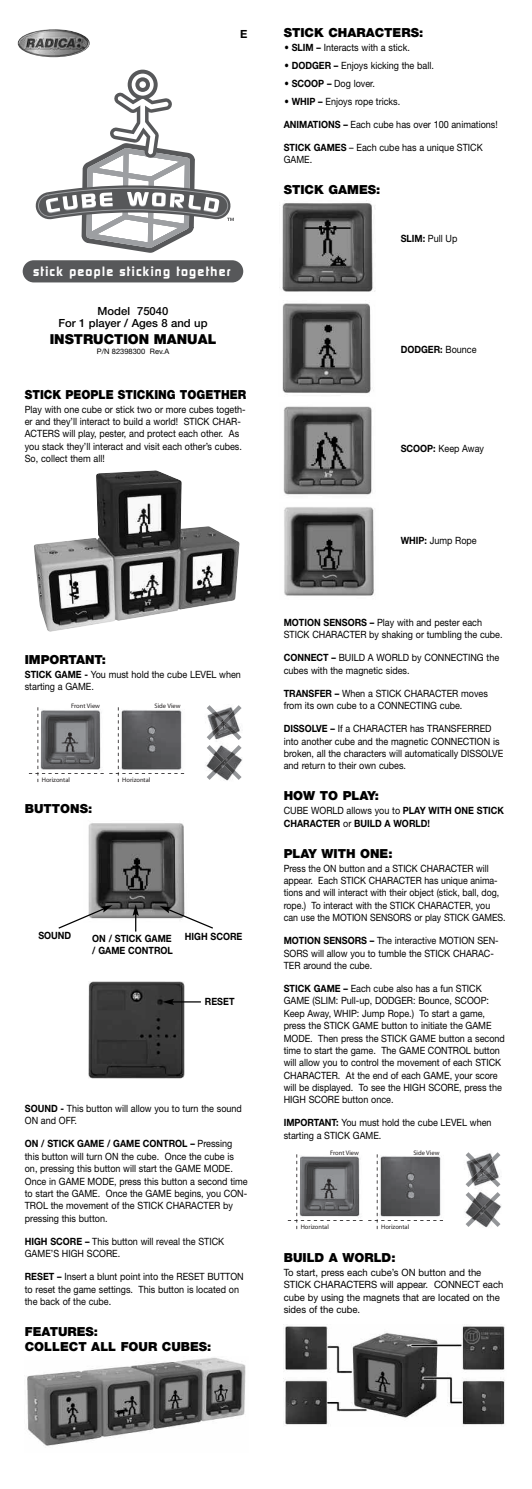
<style>
.page{position:relative;width:532px;height:1489px;background:#fff}
.page>*{position:absolute;margin:0;border:0;box-sizing:border-box;transform-origin:0 0}
.t1{font:900 13.75px "Helvetica Neue";color:#000}
.t2{font:700 12.75px "Dicot";color:#fff}
.t3{font:900 12.5px/14.9px "Helvetica Neue";color:#000}
.t4{font:900 12.5px "Helvetica Neue";color:#000;scale:.91 1}
.t5{font:500 11.25px/12.5px "Helvetica Neue";color:#000;text-align:center}
.t6{font:700 11.25px "Helvetica Neue";color:#000}
.t7{font:10px/12.4px "Helvetica Neue";color:#000;scale:.9 1}
.t8{font:10px/12.4px "Helvetica Neue";color:#000;scale:.88 1}
.t9{font:10px/12.4px "Helvetica Neue";color:#000;scale:.95 1}
.t10{font:700 10px/12.4px "Helvetica Neue";color:#000;scale:.9 1}
.t11{font:7.5px "Helvetica Neue";color:#000}
.t12{font:6.5px "Myriad";color:#231f20}
.s1{font-weight:700}
.s2{font-weight:400}
</style>
<div class="page">
<img style="left:18px;top:29px;width:72px;height:28px;border-radius:50%">
<svg style="left:35px;top:70px;width:199px;height:183px"></svg>
<div style="left:23px;top:260px;width:220px;height:22px;background:#57585a;border-radius:11px"></div>
<img style="left:34px;top:470px;width:205px;height:162px">
<img style="left:88px;top:823px;width:97px;height:96px">
<svg style="left:58px;top:905px;width:55px;height:24px"></svg>
<svg style="left:132px;top:904px;width:7px;height:27px"></svg>
<svg style="left:159px;top:905px;width:54px;height:24px"></svg>
<img style="left:27px;top:1357px;width:219px;height:89px">
<img style="left:282px;top:302px;width:89px;height:93px">
<img style="left:283px;top:406px;width:89px;height:89px">
<img style="left:284px;top:507px;width:90px;height:89px">
<img style="left:285px;top:1324px;width:220px;height:101px">
<img style="left:279px;top:200px;width:96px;height:92px">
<svg style="left:29px;top:707px;width:155px;height:75px"></svg>
<img style="left:207px;top:705px;width:34px;height:35px">
<img style="left:207px;top:745px;width:34px;height:34px">
<img style="left:88px;top:981px;width:97px;height:97px">
<svg style="left:162px;top:998px;width:39px;height:7px"></svg>
<svg style="left:288px;top:1154px;width:74px;height:74px"></svg>
<svg style="left:368px;top:1154px;width:75px;height:74px"></svg>
<img style="left:465px;top:1152px;width:35px;height:34px">
<img style="left:465px;top:1191px;width:35px;height:35px">
<p class="t6" style="left:240px;top:30px;width:9px">E</p>
<p class="t2" style="left:33px;top:264px;width:199px">stick people sticking together</p>
<p class="t5" style="left:58px;top:306px;width:150px">Model 75040<br>For 1 player / Ages 8 and up</p>
<h1 class="t1" style="left:50px;top:334px;width:168px">INSTRUCTION MANUAL</h1>
<p class="t11" style="left:97px;top:348px;width:74px">P/N 82398300 Rev.A</p>
<p class="t4" style="left:25px;top:389px;width:245px">STICK PEOPLE STICKING TOGETHER</p>
<p class="t7" style="left:25px;top:404px;width:247px">Play with one cube or stick two or more cubes togeth&shy;er and they’ll interact to build a world! STICK CHAR-ACTERS will play, pester, and protect each other. As you stack they’ll interact and visit each other’s cubes.<br>So, collect them all!</p>
<p class="t3" style="left:25px;top:653px;width:83px">IMPORTANT:</p>
<p class="t7" style="left:25px;top:669px;width:241px"><span class="s1">STICK GAME -</span> You must hold the cube LEVEL when starting a GAME.</p>
<p class="t12" style="left:71px;top:703px;width:30px">Fron View</p>
<p class="t12" style="left:154px;top:703px;width:28px">Side View</p>
<p class="t12" style="left:42px;top:777px;width:30px">Horizontal</p>
<p class="t12" style="left:122px;top:777px;width:30px">Horizontal</p>
<p class="t3" style="left:25px;top:802px;width:69px">BUTTONS:</p>
<p class="t10" style="left:38px;top:930px;width:38px">SOUND</p>
<p class="t10" style="left:92px;top:933px;width:91px">ON / STICK GAME / GAME CONTROL</p>
<p class="t10" style="left:185px;top:931px;width:65px">HIGH SCORE</p>
<p class="t10" style="left:205px;top:996px;width:34px">RESET</p>
<p class="t7" style="left:25px;top:1103px;width:242px"><span class="s1">SOUND -</span> This button will allow you to turn the sound<br>ON and OFF.</p>
<p class="t7" style="left:25px;top:1138px;width:249px"><span class="s1">ON / STICK GAME / GAME CONTROL –</span> Pressing this button will turn ON the cube. Once the cube is on, pressing this button will start the GAME MODE.<br>Once in GAME MODE, press this button a second time to start the GAME. Once the GAME begins, you CON-TROL the movement of the STICK CHARACTER by pressing this button.</p>
<p class="t7" style="left:25px;top:1235px;width:223px"><span class="s1">HIGH SCORE –</span> This button will reveal the STICK<br>GAME’S HIGH SCORE.</p>
<p class="t7" style="left:25px;top:1271px;width:245px"><span class="s1">RESET –</span> Insert a blunt point into the RESET BUTTON to reset the game settings. This button is located on the back of the cube.</p>
<p class="t3" style="left:25px;top:1324px;width:188px">FEATURES:<br>COLLECT ALL FOUR CUBES:</p>
<p class="t3" style="left:283px;top:26px;width:141px">STICK CHARACTERS:</p>
<p class="t7" style="left:284px;top:43px;width:141px">• <span class="s1">SLIM –</span> Interacts with a stick.</p>
<p class="t7" style="left:284px;top:60px;width:167px">• <span class="s1">DODGER –</span> Enjoys kicking the ball.</p>
<p class="t7" style="left:284px;top:78px;width:102px">• <span class="s1">SCOOP –</span> Dog lover.</p>
<p class="t7" style="left:284px;top:96px;width:130px">• <span class="s1">WHIP –</span> Enjoys rope tricks.</p>
<p class="t7" style="left:283px;top:119px;width:239px"><span class="s1">ANIMATIONS –</span> Each cube has over 100 animations!</p>
<p class="t7" style="left:283px;top:142px;width:222px"><span class="s1">STICK GAMES</span> – Each cube has a unique STICK<br>GAME.</p>
<p class="t3" style="left:283px;top:183px;width:98px">STICK GAMES:</p>
<p class="t7" style="left:400px;top:233px;width:64px"><span class="s1">SLIM:</span> Pull Up</p>
<p class="t10" style="left:400px;top:344px;width:86px">DODGER: <span class="s2">Bounce</span></p>
<p class="t7" style="left:400px;top:443px;width:94px"><span class="s1">SCOOP:</span> Keep Away</p>
<p class="t7" style="left:400px;top:535px;width:86px"><span class="s1">WHIP:</span> Jump Rope</p>
<p class="t7" style="left:283px;top:617px;width:244px"><span class="s1">MOTION SENSORS –</span> Play with and pester each<br>STICK CHARACTER by shaking or tumbling the cube.</p>
<p class="t7" style="left:283px;top:652px;width:241px"><span class="s1">CONNECT –</span> BUILD A WORLD by CONNECTING the cubes with the magnetic sides.</p>
<p class="t7" style="left:283px;top:688px;width:228px"><span class="s1">TRANSFER –</span> When a STICK CHARACTER moves from its own cube to a CONNECTING cube.</p>
<p class="t7" style="left:283px;top:723px;width:245px"><span class="s1">DISSOLVE –</span> If a CHARACTER has TRANSFERRED into another cube and the magnetic CONNECTION is broken, all the characters will automatically DISSOLVE and return to their own cubes.</p>
<p class="t3" style="left:283px;top:789px;width:97px">HOW TO PLAY:</p>
<p class="t10" style="left:283px;top:805px;width:246px"><span class="s2">CUBE WORLD allows you to</span> PLAY WITH ONE STICK<br>CHARACTER <span class="s2">or</span> BUILD A WORLD!</p>
<p class="t3" style="left:283px;top:846px;width:110px">PLAY WITH ONE:</p>
<p class="t8" style="left:283px;top:862px;width:253px">Press the ON button and a STICK CHARACTER will appear. Each STICK CHARACTER has unique anima&shy;tions and will interact with their object (stick, ball, dog, rope.) To interact with the STICK CHARACTER, you can use the MOTION SENSORS or play STICK GAMES.</p>
<p class="t7" style="left:283px;top:935px;width:240px"><span class="s1">MOTION SENSORS –</span> The interactive MOTION SEN-<br>SORS will allow you to tumble the STICK CHARAC-<br>TER around the cube.</p>
<p class="t7" style="left:283px;top:983px;width:247px"><span class="s1">STICK GAME –</span> Each cube also has a fun STICK GAME (SLIM: Pull-up, DODGER: Bounce, SCOOP:<br>Keep Away, WHIP: Jump Rope.) To start a game, press the STICK GAME button to initiate the GAME MODE. Then press the STICK GAME button a second time to start the game. The GAME CONTROL button will allow you to control the movement of each STICK CHARACTER. At the end of each GAME, your score will be displayed. To see the HIGH SCORE, press the HIGH SCORE button once.</p>
<p class="t7" style="left:283px;top:1117px;width:232px"><span class="s1">IMPORTANT:</span> You must hold the cube LEVEL when starting a STICK GAME.</p>
<p class="t12" style="left:330px;top:1150px;width:30px">Fron View</p>
<p class="t12" style="left:413px;top:1150px;width:28px">Side View</p>
<p class="t12" style="left:300px;top:1224px;width:30px">Horizontal</p>
<p class="t12" style="left:381px;top:1224px;width:30px">Horizontal</p>
<p class="t3" style="left:283px;top:1250px;width:113px">BUILD A WORLD:</p>
<p class="t9" style="left:283px;top:1266px;width:233px">To start, press each cube’s ON button and the STICK CHARACTERS will appear. CONNECT each cube by using the magnets that are located on the sides of the cube.</p>
</div>
